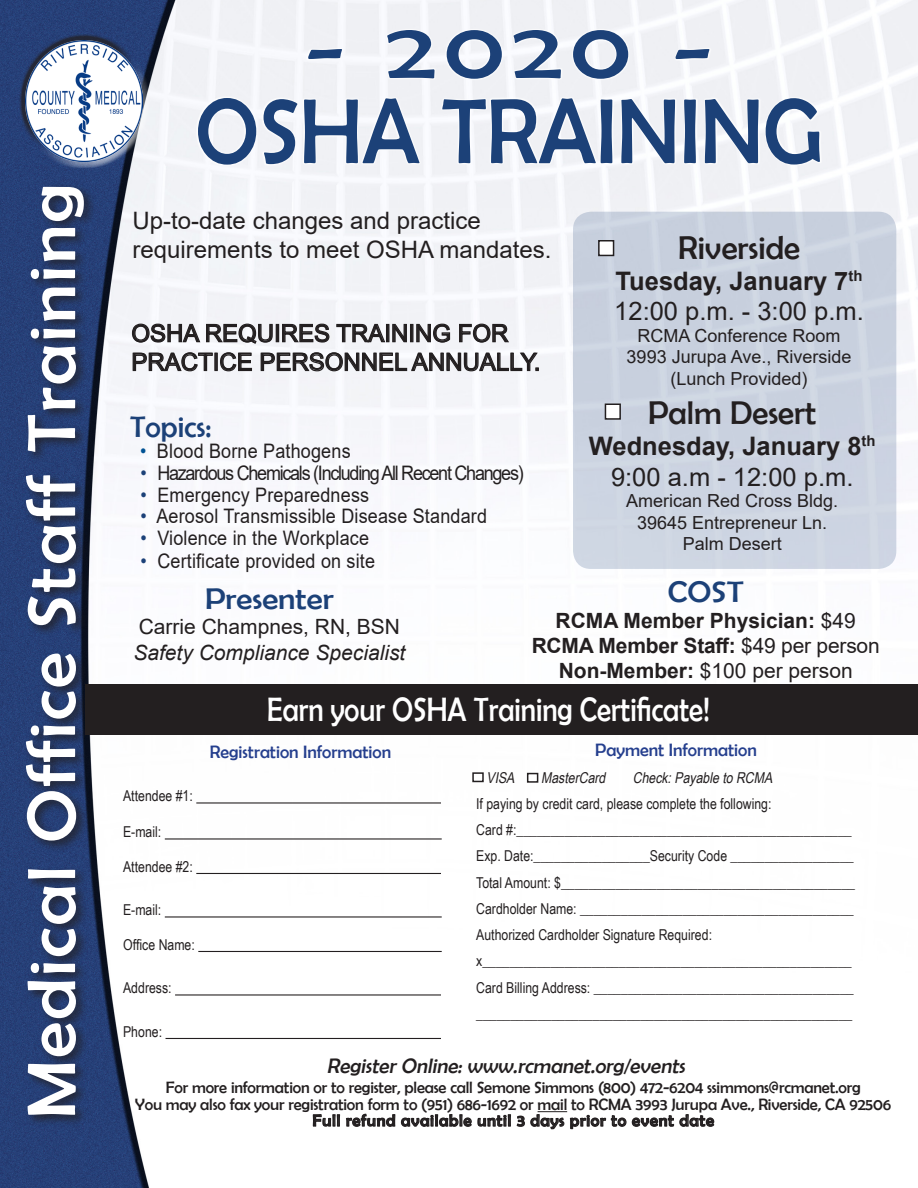
<style>
.page{position:relative;width:918px;height:1188px;background:#fff}
.page>*{position:absolute;margin:0;border:0;box-sizing:border-box;transform-origin:0 0}
.t1{font:93px "Berlin Sans FB";color:#1c4178;scale:.94 1}
.t2{font:79.5px "Berlin Sans FB";color:#1c4178;scale:1.28 1}
.t3{font:68.85px "Berlin Sans FB";letter-spacing:.03em;color:#fff;scale:1.08 1}
.t4{font:34.05px "Berlin Sans FB";color:#fff;scale:.85 1}
.t5{font:33px "Berlin Sans FB";color:#231f20}
.t6{font:30px "Berlin Sans FB";color:#1c4178;scale:1.1 1}
.t7{font:30px "Berlin Sans FB";color:#1c4178}
.t8{font:700 25.5px "Arial";color:#231f20}
.t9{font:25.5px "Arial";color:#231f20}
.t10{font:24px/28.8px "Arial";color:#231f20}
.t11{font:700 21px "Arial";color:#231f20}
.t12{font:italic 21px/25.2px "Arial";color:#231f20}
.t13{font:italic 21px "Berlin Sans FB";color:#231f20}
.t14{font:21px "Arial";color:#231f20}
.t15{font:19.95px "Arial";letter-spacing:.01em;color:#231f20;scale:.9 1}
.t16{font:19.95px "Arial";letter-spacing:-.07em;color:#231f20;scale:.9 1}
.t17{font:18px "Arial";color:#231f20}
.t18{font:18px "Berlin Sans FB";color:#253f8e}
.t19{font:16.5px "Berlin Sans FB";letter-spacing:-.01em;color:#231f20}
.t20{font:16.5px "Berlin Sans FB";letter-spacing:.05em;color:#231f20}
.t21{font:15px "Arial Narrow";color:#231f20}
.t22{font:italic 15px "Arial Narrow";color:#231f20}
.s1{color:#005294}
.s2{color:#1c4178}
.s3{font-style:normal}
.s4{font-weight:400}
.s5{font-weight:700}
</style>
<div class="page">
<img style="left:0;top:0;width:918px;height:1188px">
<div style="left:130px;top:1075px;width:767px;height:60px;background:#fff"></div>
<svg style="left:312px;top:1074px;width:403px;height:94px"></svg>
<div style="left:37px;top:58px;width:112px;height:111px;background:#fff;opacity:.75"></div>
<div style="left:19px;top:34px;width:115px;height:115px;background:#231f20;opacity:.75"></div>
<img style="left:26px;top:40px;width:117px;height:122px">
<div style="left:196px;top:29px;width:626px;height:137px;background:#f5f6fa"></div>
<div style="left:23px;top:183px;width:74px;height:945px;background:#231f20;opacity:.75"></div>
<hr style="left:196px;top:802px;width:245px;height:2px;background:#231f20">
<hr style="left:165px;top:838px;width:277px;height:2px;background:#231f20">
<hr style="left:196px;top:873px;width:245px;height:1px;background:#231f20">
<hr style="left:165px;top:916px;width:277px;height:2px;background:#231f20">
<hr style="left:198px;top:951px;width:244px;height:1px;background:#231f20">
<hr style="left:175px;top:994px;width:266px;height:2px;background:#231f20">
<hr style="left:166px;top:1038px;width:275px;height:1px;background:#231f20">
<div style="left:85px;top:684px;width:833px;height:51px;background:#231f20"></div>
<div style="left:573px;top:212px;width:323px;height:357px;background:#cbd2e0;border-radius:18px"></div>
<div style="left:599px;top:241px;width:15px;height:14px;background:#fff"></div>
<div style="left:598px;top:240px;width:16px;height:16px;border:2px solid #231f20"></div>
<div style="left:605px;top:404px;width:15px;height:15px;background:#fff"></div>
<div style="left:605px;top:404px;width:16px;height:16px;border:2px solid #231f20"></div>
<div style="left:473px;top:773px;width:10px;height:8px;background:#fff"></div>
<div style="left:472px;top:772px;width:12px;height:10px;border:2px solid #231f20"></div>
<div style="left:528px;top:774px;width:10px;height:8px;background:#fff"></div>
<div style="left:527px;top:773px;width:11px;height:10px;border:2px solid #231f20"></div>
<svg style="left:131px;top:321px;width:408px;height:51px"></svg>
<p class="t3" style="left:13px;top:1119px;width:867px;rotate:-90deg">Medical Office Staff Training</p>
<p class="t2" style="left:305px;top:6px;width:319px">- 2020 -</p>
<p class="t1" style="left:195px;top:80px;width:668px">OSHA TRAINING</p>
<p class="t10" style="left:133px;top:206px;width:420px">Up-to-date changes and practice requirements to meet OSHA mandates.</p>
<p class="t10" style="left:131px;top:319px;width:411px">OSHA REQUIRES TRAINING FOR<br>PRACTICE PERSONNEL ANNUALLY.</p>
<p class="t7" style="left:130px;top:410px;width:83px">Topics:</p>
<p class="t15" style="left:140px;top:438px;width:235px"><span class="s1">•</span> Blood Borne Pathogens</p>
<p class="t16" style="left:141px;top:459px;width:427px"><span class="s2">•</span> Hazardous Chemicals (Including All Recent Changes)</p>
<p class="t15" style="left:141px;top:481px;width:256px"><span class="s2">•</span> Emergency Preparedness</p>
<p class="t15" style="left:141px;top:502px;width:387px"><span class="s2">•</span> Aerosol Transmissible Disease Standard</p>
<p class="t15" style="left:141px;top:524px;width:255px"><span class="s2">•</span> Violence in the Workplace</p>
<p class="t15" style="left:141px;top:547px;width:262px"><span class="s2">•</span> Certificate provided on site</p>
<p class="t5" style="left:678px;top:229px;width:123px">Riverside</p>
<p class="t8" style="left:616px;top:263px;width:248px">Tuesday, January 7<sup>th</sup></p>
<p class="t9" style="left:614px;top:294px;width:251px">12:00 p.m. - 3:00 p.m.</p>
<p class="t17" style="left:638px;top:323px;width:205px">RCMA Conference Room</p>
<p class="t17" style="left:627px;top:345px;width:226px">3993 Jurupa Ave., Riverside</p>
<p class="t17" style="left:671px;top:366px;width:139px">(Lunch Provided)</p>
<p class="t5" style="left:648px;top:395px;width:170px">Palm Desert</p>
<p class="t8" style="left:589px;top:428px;width:288px">Wednesday, January 8<sup>th</sup></p>
<p class="t9" style="left:611px;top:459px;width:244px">9:00 a.m - 12:00 p.m.</p>
<p class="t17" style="left:626px;top:488px;width:214px">American Red Cross Bldg.</p>
<p class="t17" style="left:637px;top:510px;width:192px">39645 Entrepreneur Ln.</p>
<p class="t17" style="left:683px;top:532px;width:101px">Palm Desert</p>
<p class="t6" style="left:205px;top:582px;width:118px">Presenter</p>
<p class="t12" style="left:133px;top:615px;width:273px"><span class="s3">Carrie Champnes, RN, BSN<br></span>Safety Compliance Specialist</p>
<p class="t6" style="left:668px;top:576px;width:70px">COST</p>
<p class="t11" style="left:556px;top:605px;width:302px">RCMA Member Physician: <span class="s4">$49</span></p>
<p class="t11" style="left:532px;top:631px;width:350px">RCMA Member Staff: <span class="s4">$49 per person</span></p>
<p class="t14" style="left:559px;top:656px;width:296px"><span class="s5">Non-Member:</span> $100 per person</p>
<p class="t4" style="left:267px;top:691px;width:523px">Earn your OSHA Training Certificate!</p>
<p class="t21" style="left:123px;top:785px;width:71px">Attendee #1:</p>
<p class="t21" style="left:123px;top:821px;width:40px">E-mail:</p>
<p class="t21" style="left:123px;top:856px;width:71px">Attendee #2:</p>
<p class="t21" style="left:123px;top:899px;width:40px">E-mail:</p>
<p class="t21" style="left:123px;top:934px;width:73px">Office Name:</p>
<p class="t21" style="left:123px;top:977px;width:50px">Address:</p>
<p class="t21" style="left:123px;top:1021px;width:40px">Phone:</p>
<p class="t18" style="left:210px;top:742px;width:183px">Registration Information</p>
<p class="t18" style="left:595px;top:740px;width:163px">Payment Information</p>
<p class="t22" style="left:486px;top:766px;width:33px">VISA</p>
<p class="t22" style="left:541px;top:766px;width:69px">MasterCard</p>
<p class="t22" style="left:633px;top:766px;width:145px">Check:PayabletoRCMA</p>
<p class="t21" style="left:476px;top:793px;width:297px">If paying by credit card, please complete the following:</p>
<p class="t21" style="left:476px;top:819px;width:377px">Card #:_________________________________________________</p>
<p class="t21" style="left:476px;top:845px;width:379px">Exp. Date:_________________Security Code __________________</p>
<p class="t21" style="left:476px;top:871px;width:380px">Total Amount: $___________________________________________</p>
<p class="t21" style="left:476px;top:898px;width:379px">Cardholder Name: ________________________________________</p>
<p class="t21" style="left:476px;top:924px;width:237px">Authorized Cardholder Signature Required:</p>
<p class="t21" style="left:476px;top:950px;width:377px">x______________________________________________________</p>
<p class="t21" style="left:476px;top:976px;width:379px">Card Billing Address: ______________________________________</p>
<p class="t21" style="left:476px;top:1003px;width:378px">_______________________________________________________</p>
<p class="t13" style="left:327px;top:1054px;width:363px">RegisterOnline:www.rcmanet.org/events</p>
<p class="t19" style="left:166px;top:1078px;width:696px">For more information or to register, please call Semone Simmons (800) 472-6204 ssimmons@rcmanet.org</p>
<p class="t19" style="left:135px;top:1095px;width:758px">You may also fax your registration form to (951) 686-1692 or mail to RCMA 3993 Jurupa Ave., Riverside, CA 92506</p>
<p class="t20" style="left:313px;top:1111px;width:403px">Full refund available until 3 days prior to event date</p>
</div>
